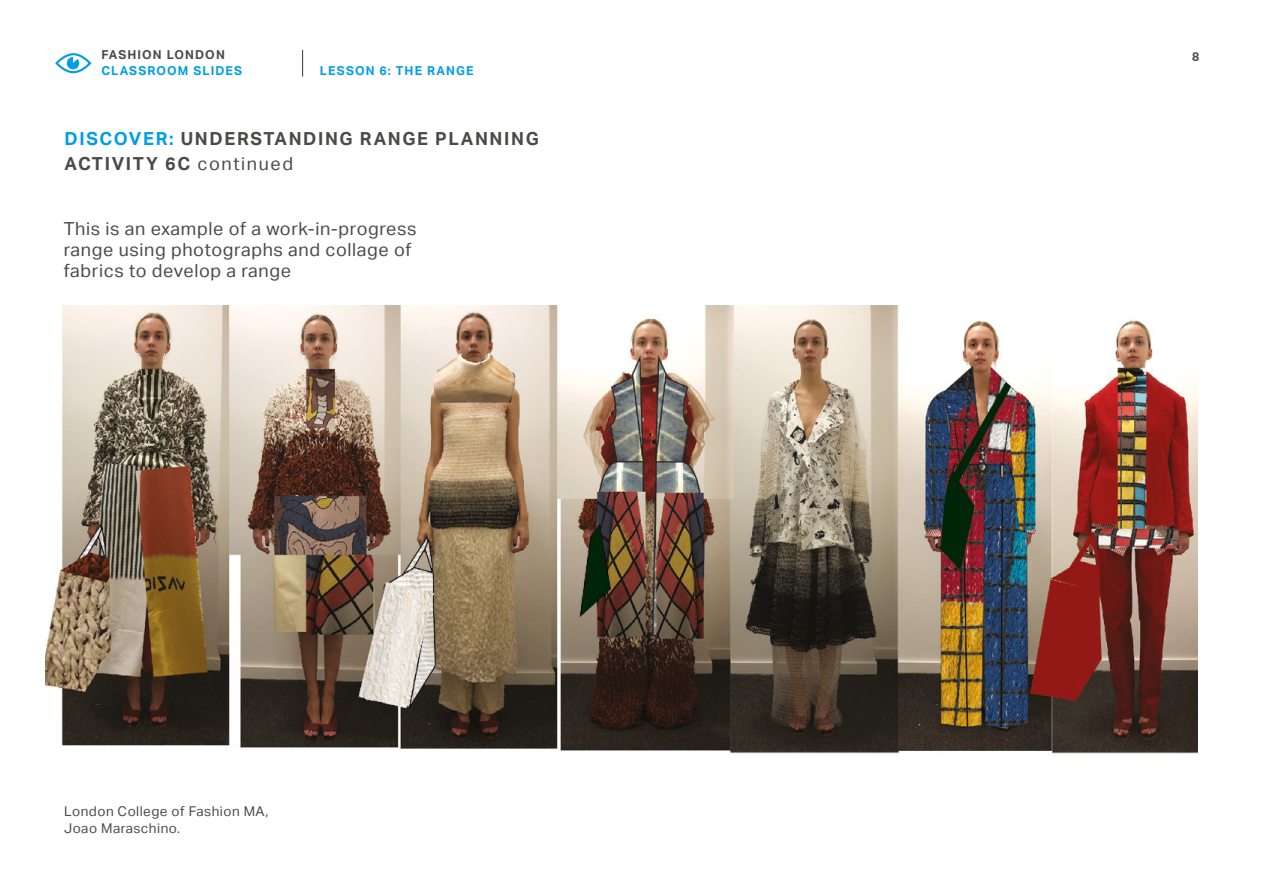
<style>
.page{position:relative;width:1263px;height:893px;background:#fff}
.page>*{position:absolute;margin:0;border:0;box-sizing:border-box;transform-origin:0 0}
.t1{font:18px/20.7px "Aktiv Grotesk Trial";letter-spacing:.035em;color:#4a4a49}
.t2{font:700 18px/24.9px "Aktiv Grotesk Trial";letter-spacing:.09em;color:#4a4a49}
.t3{font:13.5px/16.5px "Aktiv Grotesk Trial";letter-spacing:.035em;color:#4a4a49}
.t4{font:500 12.75px "Akzidenz Grotesk BQ";color:#4a4a49}
.t5{font:700 12.3px "Aktiv Grotesk Trial";letter-spacing:.09em;color:#009fe3}
.t6{font:700 12.3px "Aktiv Grotesk Trial";letter-spacing:.09em;color:#4a4a49}
.s1{color:#009fe3}
.s2{font-weight:400}
</style>
<div class="page">
<svg style="left:302px;top:50px;width:1px;height:27px"></svg>
<div style="left:56px;top:53px;width:35px;height:20px;border:2px solid #009fe3;border-radius:50%"></div>
<svg style="left:67px;top:57px;width:12px;height:12px"></svg>
<img style="left:45px;top:306px;width:1153px;height:448px">
<p class="t6" style="left:101px;top:47px;width:125px">FASHION LONDON</p>
<p class="t4" style="left:1192px;top:49px;width:9px">8</p>
<p class="t5" style="left:101px;top:64px;width:142px">CLASSROOM SLIDES</p>
<p class="t5" style="left:320px;top:64px;width:155px">LESSON 6: THE RANGE</p>
<p class="t2" style="left:65px;top:126px;width:476px"><span class="s1">DISCOVER:</span> UNDERSTANDING RANGE PLANNING<br>ACTIVITY 6C <span class="s2">continued</span></p>
<p class="t1" style="left:64px;top:219px;width:354px">This is an example of a work-in-progress range using photographs and collage of fabrics to develop a range</p>
<p class="t3" style="left:64px;top:803px;width:206px">London College of Fashion MA,<br>Joao Maraschino.</p>
</div>
